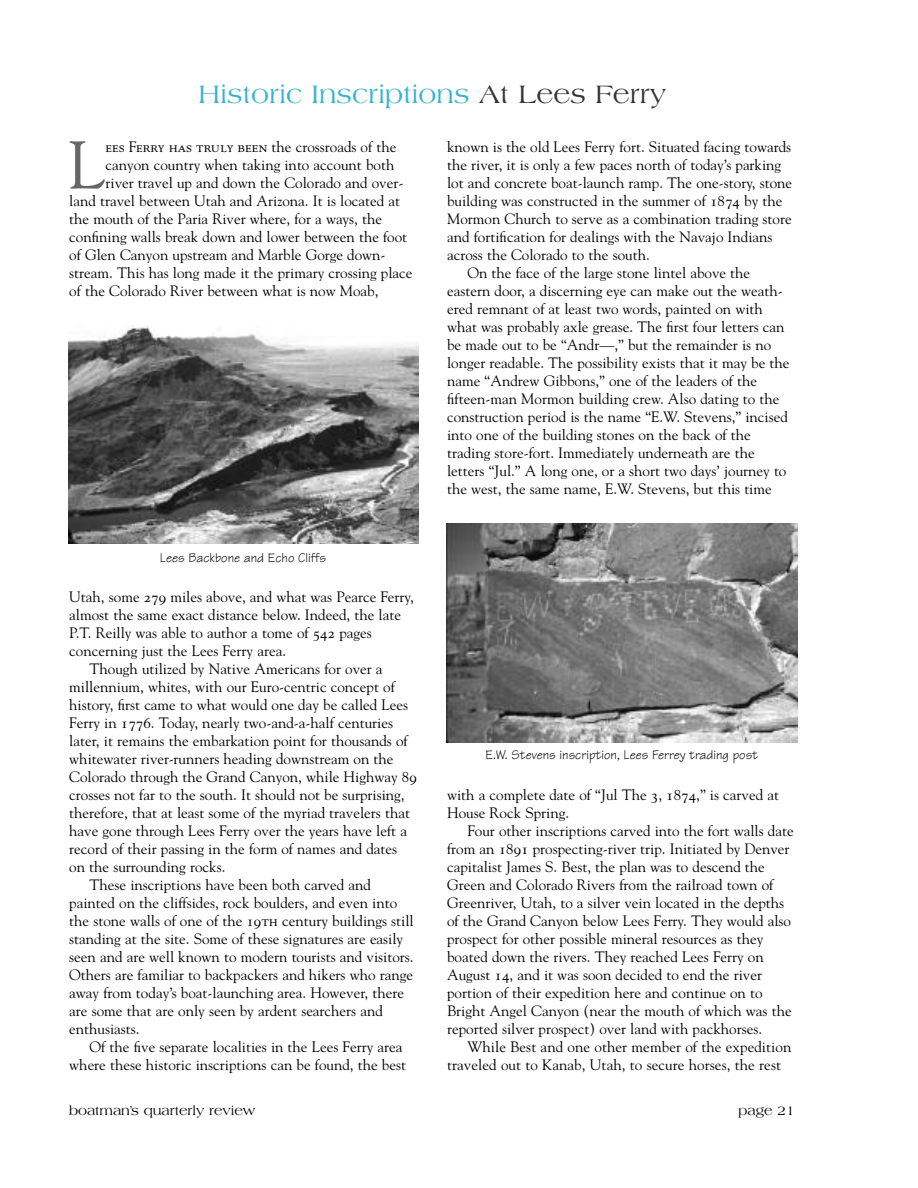
<style>
.page{position:relative;width:918px;height:1188px;background:#fff}
.page>*{position:absolute;margin:0;border:0;box-sizing:border-box;transform-origin:0 0}
.t1{font:66.9px "Goudy";color:#666}
.t2{font:27px "Americana";color:#35b3d1}
.t3{font:15px/18px "Goudy";color:#000}
.t4{font:15px "Goudy SC";color:#000}
.t5{font:13.5px "Tekton";color:#000}
.t6{font:13.5px "Americana";color:#000}
.s1{color:#333}
.s2{font-family:"Goudy"}
.s3{font-family:"Goudy SC"}
</style>
<div class="page">
<img style="left:446px;top:524px;width:352px;height:218px">
<img style="left:68px;top:326px;width:350px;height:218px">
<h2 class="t2" style="left:199px;top:83px;width:469px">Historic Inscriptions <span class="s1">At Lees Ferry</span></h2>
<h1 class="t1" style="left:68px;top:126px;width:39px">L</h1>
<p class="t4" style="left:106px;top:141px;width:292px">ees Ferry has truly been <span class="s2">the crossroads of the</span></p>
<p class="t3" style="left:106px;top:156px;width:290px">canyon country when taking into account both</p>
<p class="t3" style="left:106px;top:174px;width:299px">river travel up and down the Colorado and over-</p>
<p class="t3" style="left:69px;top:192px;width:332px">land travel between Utah and Arizona. It is located at</p>
<p class="t3" style="left:69px;top:210px;width:314px">the mouth of the Paria River where, for a ways, the</p>
<p class="t3" style="left:69px;top:228px;width:339px">confining walls break down and lower between the foot</p>
<p class="t3" style="left:69px;top:246px;width:318px">of Glen Canyon upstream and Marble Gorge down-</p>
<p class="t3" style="left:69px;top:264px;width:345px">stream. This has long made it the primary crossing place</p>
<p class="t3" style="left:69px;top:282px;width:311px">of the Colorado River between what is now Moab,</p>
<p class="t5" style="left:160px;top:553px;width:168px">Lees Backbone and Echo Cliffs</p>
<p class="t3" style="left:69px;top:588px;width:346px">Utah, some <span class="s3">279</span> miles above, and what was Pearce Ferry,</p>
<p class="t3" style="left:69px;top:606px;width:333px">almost the same exact distance below. Indeed, the late</p>
<p class="t3" style="left:69px;top:624px;width:304px">P.T. Reilly was able to author a tome of <span class="s3">542</span> pages</p>
<p class="t3" style="left:69px;top:642px;width:218px">concerning just the Lees Ferry area.</p>
<p class="t3" style="left:90px;top:660px;width:294px">Though utilized by Native Americans for over a</p>
<p class="t3" style="left:69px;top:678px;width:327px">millennium, whites, with our Euro-centric concept of</p>
<p class="t3" style="left:69px;top:696px;width:340px">history, first came to what would one day be called Lees</p>
<p class="t3" style="left:69px;top:714px;width:325px">Ferry in <span class="s3">1776</span>. Today, nearly two-and-a-half centuries</p>
<p class="t3" style="left:69px;top:732px;width:340px">later, it remains the embarkation point for thousands of</p>
<p class="t3" style="left:69px;top:750px;width:326px">whitewater river-runners heading downstream on the</p>
<p class="t3" style="left:69px;top:768px;width:349px">Colorado through the Grand Canyon, while Highway <span class="s3">89</span></p>
<p class="t3" style="left:69px;top:786px;width:337px">crosses not far to the south. It should not be surprising,</p>
<p class="t3" style="left:69px;top:804px;width:342px">therefore, that at least some of the myriad travelers that</p>
<p class="t3" style="left:69px;top:822px;width:339px">have gone through Lees Ferry over the years have left a</p>
<p class="t3" style="left:69px;top:840px;width:329px">record of their passing in the form of names and dates</p>
<p class="t3" style="left:69px;top:858px;width:158px">on the surrounding rocks.</p>
<p class="t3" style="left:90px;top:876px;width:283px">These inscriptions have been both carved and</p>
<p class="t3" style="left:69px;top:894px;width:329px">painted on the cliffsides, rock boulders, and even into</p>
<p class="t3" style="left:69px;top:912px;width:346px">the stone walls of one of the <span class="s3">19th</span> century buildings still</p>
<p class="t3" style="left:69px;top:930px;width:335px">standing at the site. Some of these signatures are easily</p>
<p class="t3" style="left:69px;top:948px;width:346px">seen and are well known to modern tourists and visitors.</p>
<p class="t3" style="left:69px;top:966px;width:345px">Others are familiar to backpackers and hikers who range</p>
<p class="t3" style="left:69px;top:984px;width:336px">away from today’s boat-launching area. However, there</p>
<p class="t3" style="left:69px;top:1002px;width:315px">are some that are only seen by ardent searchers and</p>
<p class="t3" style="left:69px;top:1020px;width:72px">enthusiasts.</p>
<p class="t3" style="left:90px;top:1038px;width:314px">Of the five separate localities in the Lees Ferry area</p>
<p class="t3" style="left:69px;top:1056px;width:338px">where these historic inscriptions can be found, the best</p>
<p class="t3" style="left:447px;top:138px;width:346px">known is the old Lees Ferry fort. Situated facing towards</p>
<p class="t3" style="left:447px;top:156px;width:336px">the river, it is only a few paces north of today’s parking</p>
<p class="t3" style="left:447px;top:174px;width:347px">lot and concrete boat-launch ramp. The one-story, stone</p>
<p class="t3" style="left:447px;top:192px;width:337px">building was constructed in the summer of <span class="s3">1874</span> by the</p>
<p class="t3" style="left:447px;top:210px;width:346px">Mormon Church to serve as a combination trading store</p>
<p class="t3" style="left:447px;top:228px;width:327px">and fortification for dealings with the Navajo Indians</p>
<p class="t3" style="left:447px;top:246px;width:204px">across the Colorado to the south.</p>
<p class="t3" style="left:467px;top:264px;width:284px">On the face of the large stone lintel above the</p>
<p class="t3" style="left:447px;top:282px;width:337px">eastern door, a discerning eye can make out the weath-</p>
<p class="t3" style="left:447px;top:300px;width:317px">ered remnant of at least two words, painted on with</p>
<p class="t3" style="left:447px;top:318px;width:339px">what was probably axle grease. The first four letters can</p>
<p class="t3" style="left:447px;top:336px;width:326px">be made out to be “Andr—,” but the remainder is no</p>
<p class="t3" style="left:447px;top:354px;width:344px">longer readable. The possibility exists that it may be the</p>
<p class="t3" style="left:447px;top:372px;width:312px">name “Andrew Gibbons,” one of the leaders of the</p>
<p class="t3" style="left:447px;top:390px;width:334px">fifteen-man Mormon building crew. Also dating to the</p>
<p class="t3" style="left:447px;top:408px;width:342px">construction period is the name “E.W. Stevens,” incised</p>
<p class="t3" style="left:447px;top:426px;width:305px">into one of the building stones on the back of the</p>
<p class="t3" style="left:447px;top:444px;width:309px">trading store-fort. Immediately underneath are the</p>
<p class="t3" style="left:447px;top:462px;width:341px">letters “Jul.” A long one, or a short two days’ journey to</p>
<p class="t3" style="left:447px;top:480px;width:326px">the west, the same name, E.W. Stevens, but this time</p>
<p class="t5" style="left:486px;top:750px;width:274px">E.W. Stevens inscription, Lees Ferrey trading post</p>
<p class="t3" style="left:447px;top:786px;width:333px">with a complete date of “Jul The <span class="s3">3</span>, <span class="s3">1874</span>,” is carved at<br>House Rock Spring.</p>
<p class="t3" style="left:447px;top:822px;width:348px;text-indent:20px">Four other inscriptions carved into the fort walls date from an <span class="s3">1891</span> prospecting-river trip. Initiated by Denver capitalist James S. Best, the plan was to descend the Green and Colorado Rivers from the railroad town of Greenriver, Utah, to a silver vein located in the depths of the Grand Canyon below Lees Ferry. They would also prospect for other possible mineral resources as they boated down the rivers. They reached Lees Ferry on August <span class="s3">14</span>, and it was soon decided to end the river portion of their expedition here and continue on to Bright Angel Canyon (near the mouth of which was the reported silver prospect) over land with packhorses.</p>
<p class="t3" style="left:447px;top:1038px;width:346px;text-indent:20px">While Best and one other member of the expedition traveled out to Kanab, Utah, to secure horses, the rest</p>
<p class="t6" style="left:69px;top:1105px;width:188px">boatman’s quarterly review</p>
<p class="t6" style="left:738px;top:1105px;width:58px">page 21</p>
</div>
